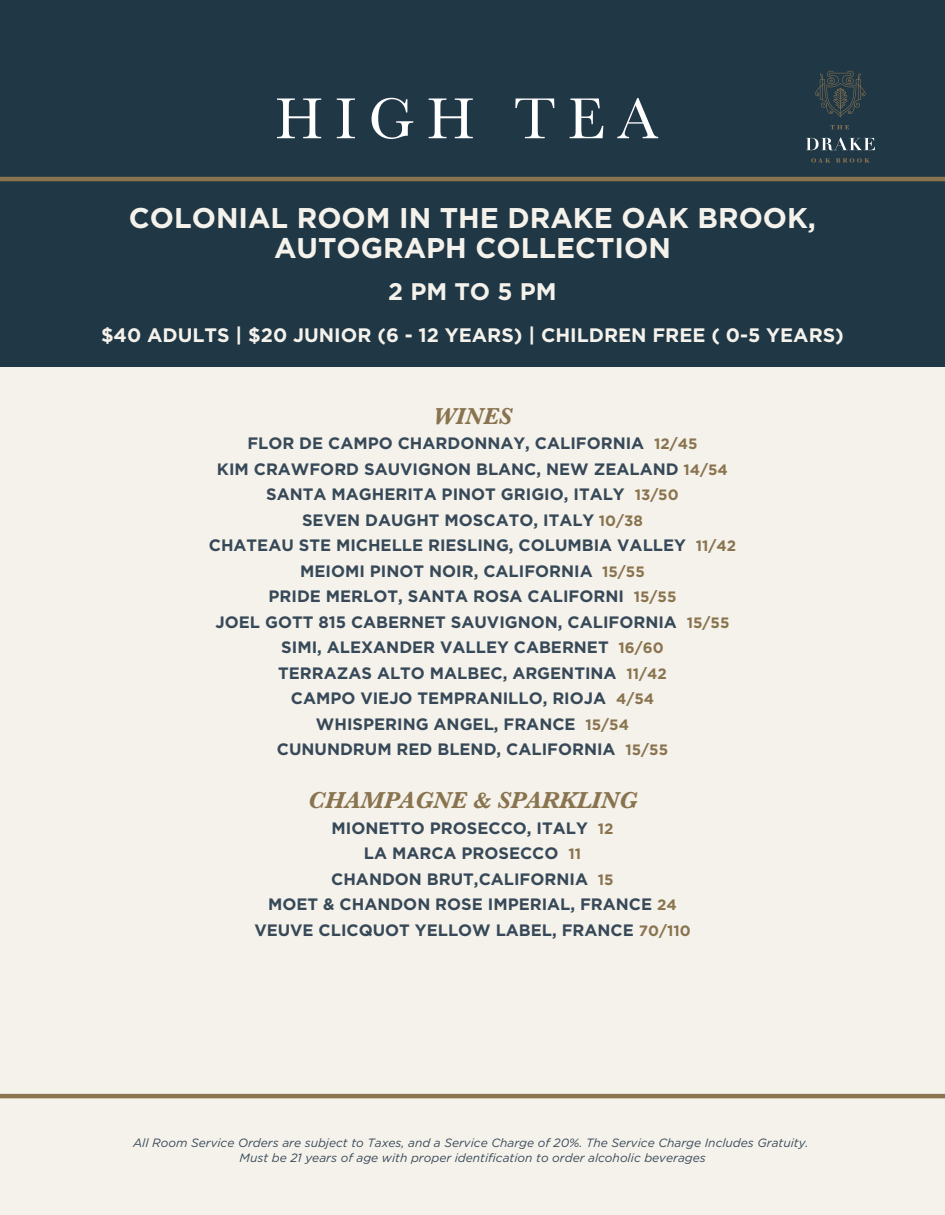
<style>
.page{position:relative;width:945px;height:1215px;background:#f5f2eb}
.page>*{position:absolute;margin:0;border:0;box-sizing:border-box;transform-origin:0 0}
.t1{font:60px "Baskerville";letter-spacing:.2em;color:#fff}
.t2{font:700 28.5px/30px "Gotham";color:#f5f2eb;text-align:center}
.t3{font:italic 700 24px "Baskerville";color:#89744f}
.t4{font:700 24px "Gotham";color:#f5f2eb}
.t5{font:700 19.5px "Gotham";color:#f5f2eb}
.t6{font:700 16.5px/25.5px "Gotham";color:#374958;text-align:center}
.t7{font:italic 12px/15px "Gotham";color:#374958;text-align:center}
.s1{font-size:15px;color:#89744f}
</style>
<div class="page">
<div style="left:0;top:0;width:945px;height:367px;background:#203746"></div>
<svg style="left:806px;top:137px;width:69px;height:13px"></svg>
<svg style="left:815px;top:70px;width:51px;height:48px"></svg>
<svg style="left:830px;top:125px;width:19px;height:4px"></svg>
<svg style="left:811px;top:158px;width:59px;height:5px"></svg>
<hr style="left:0;top:177px;width:945px;height:4px;background:#89744f">
<hr style="left:0;top:1094px;width:945px;height:4px;background:#89744f">
<h1 class="t1" style="left:275px;top:81px;width:384px">HIGH TEA</h1>
<h2 class="t2" style="left:129px;top:202px;width:689px">COLONIAL ROOM IN THE DRAKE OAK BROOK,<br>AUTOGRAPH COLLECTION</h2>
<h3 class="t4" style="left:388px;top:277px;width:170px">2 PM TO 5 PM</h3>
<p class="t5" style="left:101px;top:324px;width:744px">$40 ADULTS | $20 JUNIOR (6 - 12 YEARS) | CHILDREN FREE ( 0-5 YEARS)</p>
<h3 class="t3" style="left:433px;top:400px;width:80px">WINES</h3>
<p class="t6" style="left:209px;top:430px;width:529px">FLOR DE CAMPO CHARDONNAY, CALIFORNIA <span class="s1">12/45<br></span>KIM CRAWFORD SAUVIGNON BLANC, NEW ZEALAND <span class="s1">14/54<br></span>SANTA MAGHERITA PINOT GRIGIO, ITALY <span class="s1">13/50<br></span>SEVEN DAUGHT MOSCATO, ITALY <span class="s1">10/38<br></span>CHATEAU STE MICHELLE RIESLING, COLUMBIA VALLEY <span class="s1">11/42<br></span>MEIOMI PINOT NOIR, CALIFORNIA <span class="s1">15/55<br></span>PRIDE MERLOT, SANTA ROSA CALIFORNI <span class="s1">15/55<br></span>JOEL GOTT 815 CABERNET SAUVIGNON, CALIFORNIA <span class="s1">15/55<br></span>SIMI, ALEXANDER VALLEY CABERNET <span class="s1">16/60<br></span>TERRAZAS ALTO MALBEC, ARGENTINA <span class="s1">11/42<br></span>CAMPO VIEJO TEMPRANILLO, RIOJA <span class="s1">4/54<br></span>WHISPERING ANGEL, FRANCE <span class="s1">15/54<br></span>CUNUNDRUM RED BLEND, CALIFORNIA <span class="s1">15/55</span></p>
<h3 class="t3" style="left:308px;top:784px;width:331px">CHAMPAGNE &amp; SPARKLING</h3>
<p class="t6" style="left:254px;top:815px;width:438px">MIONETTO PROSECCO, ITALY <span class="s1">12<br></span>LA MARCA PROSECCO <span class="s1">11<br></span>CHANDON BRUT,CALIFORNIA <span class="s1">15<br></span>MOET &amp; CHANDON ROSE IMPERIAL, FRANCE <span class="s1">24<br></span>VEUVE CLICQUOT YELLOW LABEL, FRANCE <span class="s1">70/110</span></p>
<p class="t7" style="left:133px;top:1135px;width:677px">All Room Service Orders are subject to Taxes, and a Service Charge of 20%. The Service Charge Includes Gratuity.<br>Must be 21 years of age with proper identification to order alcoholic beverages</p>
</div>
